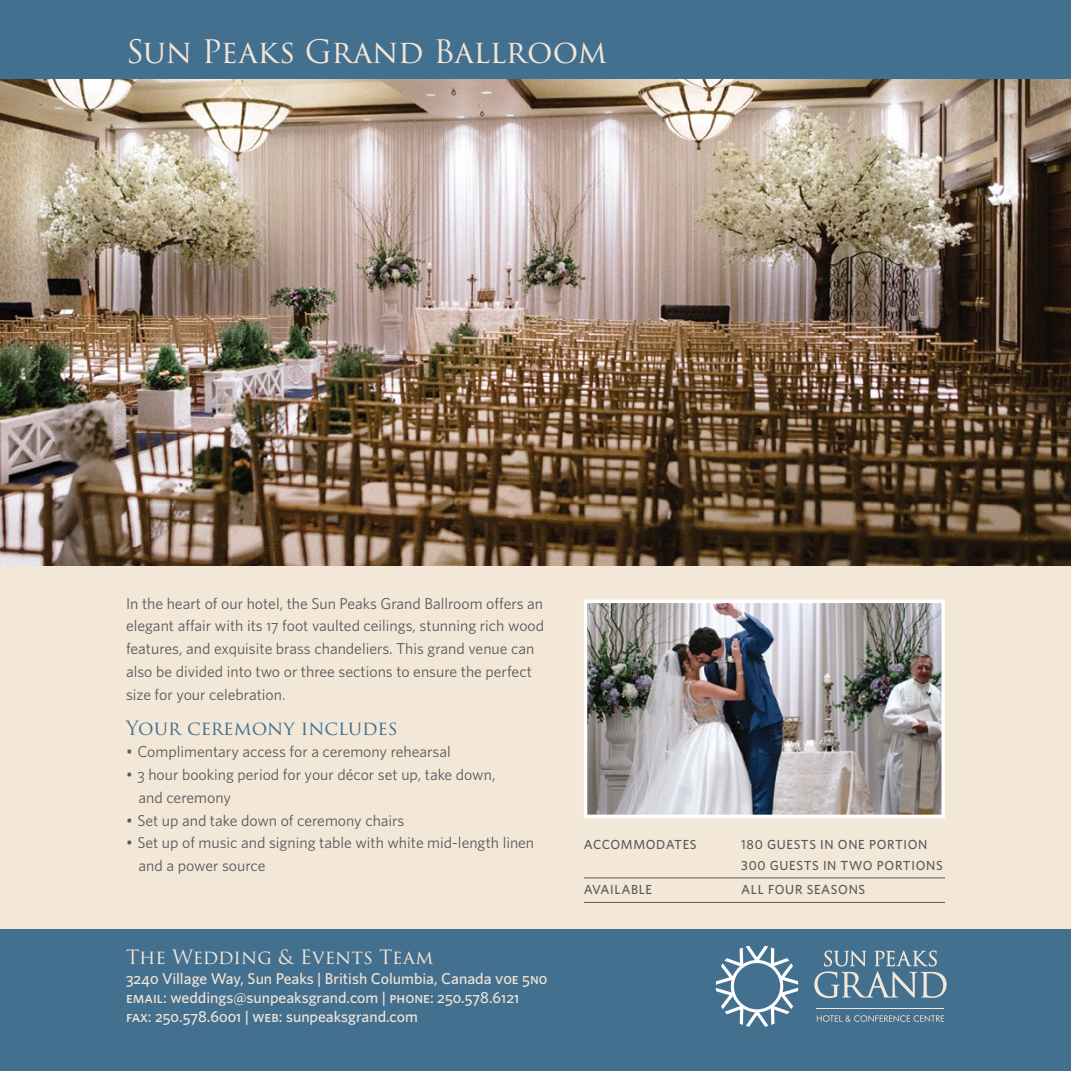
<style>
.page{position:relative;width:1071px;height:1071px;background:#f3e7d7}
.page>*{position:absolute;margin:0;border:0;box-sizing:border-box;transform-origin:0 0}
.t1{font:31.5px "Trajan Pro 3";letter-spacing:-.01em;color:#f3e7d7}
.t2{font:19.25px "Trajan Pro 3";color:#f3e7d7}
.t3{font:19.25px "Trajan Pro 3";color:#44708f}
.t4{font:15.75px/22.8px "Whitney";color:#58595b}
.t5{font:500 15.75px/19.2px "Whitney";color:#f3e7d7}
.t6{font:15.75px "Whitney Medium SC";color:#f3e7d7}
.t7{font:500 13.12px/21px "Whitney";letter-spacing:.05em;color:#58595b}
.s1{font-family:"Whitney Book SC"}
.s2{font-family:"Whitney Medium SC";font-weight:400}
.s3{font-family:"Whitney";font-weight:500}
</style>
<div class="page">
<img style="left:0;top:79px;width:1071px;height:487px">
<img style="left:589px;top:605px;width:351px;height:208px">
<hr style="left:584px;top:877px;width:361px;height:1px;background:#58595b">
<hr style="left:584px;top:902px;width:361px;height:1px;background:#58595b">
<div style="left:584px;top:600px;width:361px;height:218px;border:4px solid #fff"></div>
<div style="left:0;top:929px;width:1071px;height:142px;background:#44708f"></div>
<div style="left:0;top:0;width:1071px;height:79px;background:#44708f"></div>
<hr style="left:817px;top:1008px;width:127px;height:1px;background:#f3e7d7">
<svg style="left:817px;top:1015px;width:127px;height:7px"></svg>
<svg style="left:814px;top:950px;width:133px;height:48px"></svg>
<svg style="left:716px;top:946px;width:82px;height:81px"></svg>
<h1 class="t1" style="left:126px;top:30px;width:483px">Sun Peaks Grand Ballroom</h1>
<p class="t4" style="left:126px;top:591px;width:420px">In the heart of our hotel, the Sun Peaks Grand Ballroom offers an elegant affair with its <span class="s1">17</span> foot vaulted ceilings, stunning rich wood features, and exquisite brass chandeliers. This grand venue can also be divided into two or three sections to ensure the perfect size for your celebration.</p>
<p class="t3" style="left:126px;top:714px;width:273px">Your ceremony includes</p>
<p class="t4" style="left:126px;top:740px;width:326px">• Complimentary access for a ceremony rehearsal</p>
<p class="t4" style="left:139px;top:763px;width:358px;text-indent:-13px">• <span class="s1">3</span> hour booking period for your décor set up, take down, and ceremony</p>
<p class="t4" style="left:126px;top:808px;width:280px">• Set up and take down of ceremony chairs</p>
<p class="t4" style="left:139px;top:831px;width:397px;text-indent:-13px">• Set up of music and signing table with white mid-length linen and a power source</p>
<p class="t7" style="left:584px;top:833px;width:114px">ACCOMMODATES</p>
<p class="t7" style="left:741px;top:833px;width:203px">180 GUESTS IN ONE PORTION<br>300 GUESTS IN TWO PORTIONS</p>
<p class="t7" style="left:584px;top:879px;width:70px">AVAILABLE</p>
<p class="t7" style="left:741px;top:879px;width:126px">ALL FOUR SEASONS</p>
<p class="t2" style="left:126px;top:944px;width:309px">The Wedding &amp; Events Team</p>
<p class="t5" style="left:126px;top:968px;width:423px"><span class="s2">3240</span> Village Way, Sun Peaks | British Columbia, Canada <span class="s2">v0e 5n0 email:</span> weddings@sunpeaksgrand.com | <span class="s2">phone: 250.578.6121</span></p>
<p class="t6" style="left:126px;top:1007px;width:293px">fax: 250.578.6001 <span class="s3">|</span> web: <span class="s3">sunpeaksgrand.com</span></p>
</div>
